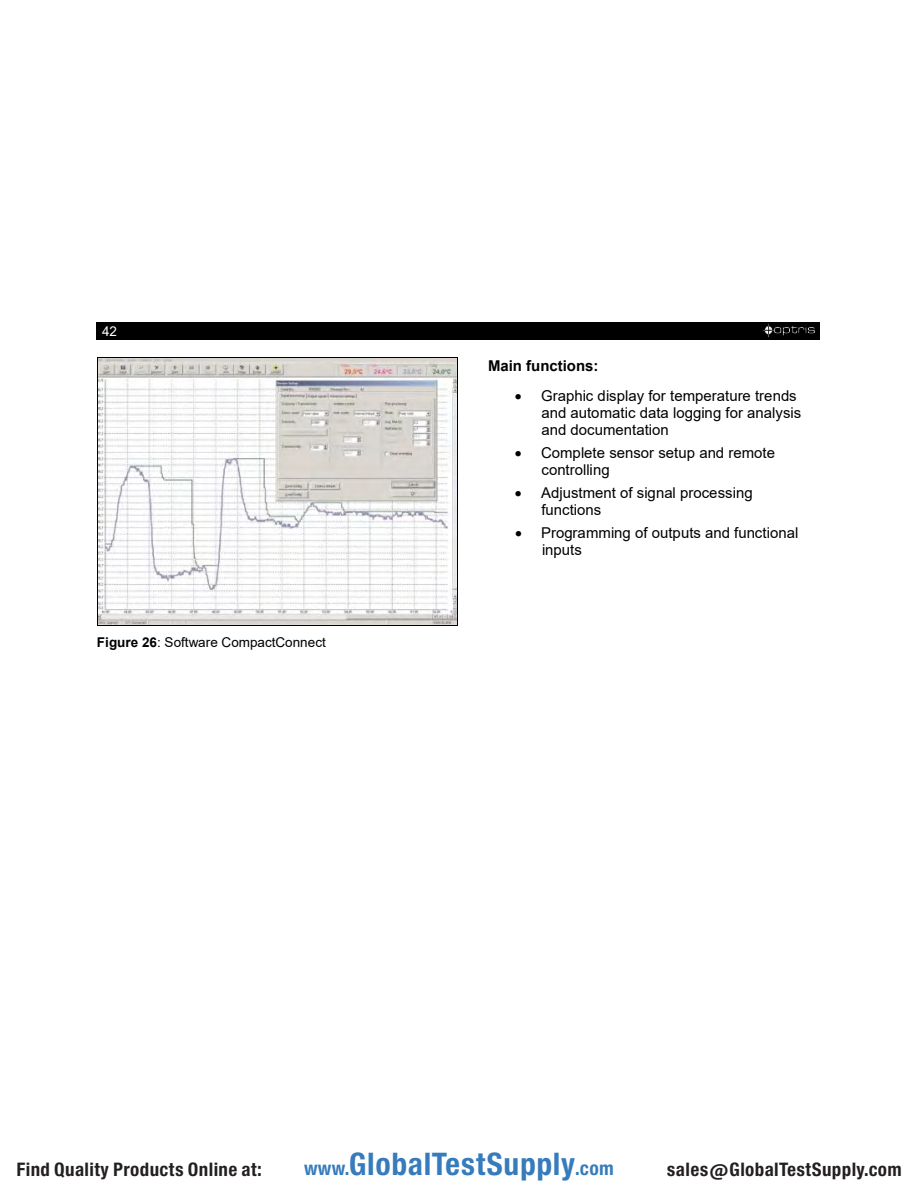
<style>
.page{position:relative;width:918px;height:1188px;background:#fff}
.page>*{position:absolute;margin:0;border:0;box-sizing:border-box;transform-origin:0 0}
.t1{font:29.7px "Europa Gro Nr 2 SBOP Bol Con";letter-spacing:.02em;color:#367bbc}
.t2{font:17.85px "Europa Gro Nr 2 SBOP Bol Con";letter-spacing:.02em;color:#231f20}
.t3{font:15px/17.2px "Arial";color:#000}
.t4{font:700 15px "Arial";color:#000}
.t5{font:13.5px "Arial";color:#000}
.t6{font:13.5px "Arial";color:#fff}
.s1{font-size:15px;color:#000}
.s2{font-weight:700}
.s3{font-size:18.3px}
</style>
<div class="page">
<div style="left:102px;top:322px;width:15px;height:17px;background:#000"></div>
<div style="left:97px;top:322px;width:5px;height:17px;background:#000"></div>
<div style="left:117px;top:322px;width:703px;height:17px;background:#000"></div>
<img style="left:763px;top:324px;width:52px;height:12px">
<img style="left:98px;top:358px;width:359px;height:267px">
<hr style="left:98px;top:357px;width:359px;height:1px;background:#000">
<hr style="left:97px;top:358px;width:1px;height:267px;background:#000">
<hr style="left:457px;top:358px;width:1px;height:267px;background:#000">
<hr style="left:98px;top:625px;width:359px;height:1px;background:#000">
<p class="t6" style="left:97px;top:322px;width:22px"><span class="s1">-</span>42</p>
<p class="t5" style="left:97px;top:633px;width:230px"><span class="s2">Figure 26</span>: Software CompactConnect</p>
<p class="t4" style="left:488px;top:355px;width:112px">Main functions:</p>
<p class="t3" style="left:541px;top:387px;width:261px;text-indent:-27px">• Graphic display for temperature trends and automatic data logging for analysis and documentation</p>
<p class="t3" style="left:541px;top:444px;width:235px;text-indent:-27px">• Complete sensor setup and remote controlling</p>
<p class="t3" style="left:541px;top:484px;width:213px;text-indent:-27px">• Adjustment of signal processing functions</p>
<p class="t3" style="left:542px;top:524px;width:258px;text-indent:-27px">• Programming of outputs and functional inputs</p>
<p class="t2" style="left:16px;top:1159px;width:247px">Find Quality Products Online at:</p>
<h1 class="t1" style="left:304px;top:1147px;width:311px"><span class="s3">www.</span>GlobalTestSupply<span class="s3">.com</span></h1>
<p class="t2" style="left:667px;top:1159px;width:236px">sales@GlobalTestSupply.com</p>
</div>
